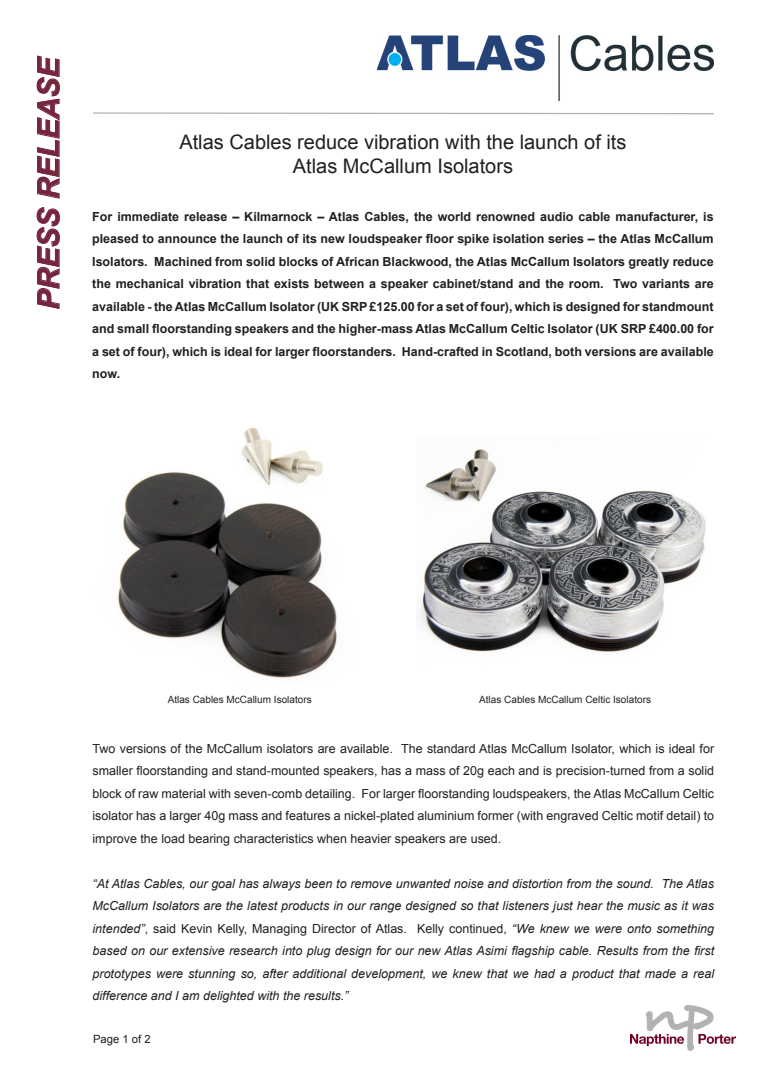
<style>
.page{position:relative;width:773px;height:1081px;background:#fff}
.page>*{position:absolute;margin:0;border:0;box-sizing:border-box;transform-origin:0 0}
.t1{font:italic 700 30px "Arial";letter-spacing:-.01em;color:#75263d}
.t2{font:20px "Arial";color:#231f20}
.t3{font:700 12.5px/22.5px "Arial";color:#231f20;text-align:justify}
.t4{font:italic 12.5px/22.5px "Arial";color:#231f20;text-align:justify}
.t5{font:12.5px/22.5px "Arial";color:#231f20;text-align:justify}
.t6{font:11.25px "Arial";color:#231f20}
.t7{font:10px "Arial";color:#231f20}
.s1{font-style:normal}
</style>
<div class="page">
<img style="left:630px;top:1005px;width:105px;height:45px">
<svg style="left:37px;top:207px;width:23px;height:102px"></svg>
<svg style="left:37px;top:55px;width:23px;height:144px"></svg>
<svg style="left:93px;top:112px;width:621px;height:3px"></svg>
<img style="left:377px;top:36px;width:336px;height:64px">
<img style="left:117px;top:427px;width:220px;height:251px">
<img style="left:420px;top:449px;width:286px;height:203px">
<p class="t1" style="left:29px;top:309px;width:255px;rotate:-90deg">PRESS RELEASE</p>
<p class="t2" style="left:179px;top:129px;width:448px">Atlas Cables reduce vibration with the launch of its</p>
<p class="t2" style="left:293px;top:153px;width:222px">Atlas McCallum Isolators</p>
<p class="t3" style="left:92px;top:205px;width:623px">For immediate release – Kilmarnock – Atlas Cables, the world renowned audio cable manufacturer, is pleased to announce the launch of its new loudspeaker floor spike isolation series – the Atlas McCallum Isolators. Machined from solid blocks of African Blackwood, the Atlas McCallum Isolators greatly reduce the mechanical vibration that exists between a speaker cabinet/stand and the room. Two variants are available - the Atlas McCallum Isolator (UK SRP £125.00 for a set of four), which is designed for standmount and small floorstanding speakers and the higher-mass Atlas McCallum Celtic Isolator (UK SRP £400.00 for a set of four), which is ideal for larger floorstanders. Hand-crafted in Scotland, both versions are available now.</p>
<p class="t7" style="left:168px;top:693px;width:145px">Atlas Cables McCallum Isolators</p>
<p class="t7" style="left:479px;top:693px;width:173px">Atlas Cables McCallum Celtic Isolators</p>
<p class="t5" style="left:92px;top:737px;width:623px">Two versions of the McCallum isolators are available. The standard Atlas McCallum Isolator, which is ideal for smaller floorstanding and stand-mounted speakers, has a mass of 20g each and is precision-turned from a solid block of raw material with seven-comb detailing. For larger floorstanding loudspeakers, the Atlas McCallum Celtic isolator has a larger 40g mass and features a nickel-plated aluminium former (with engraved Celtic motif detail) to improve the load bearing characteristics when heavier speakers are used.</p>
<p class="t4" style="left:92px;top:872px;width:623px">“At Atlas Cables, our goal has always been to remove unwanted noise and distortion from the sound. The Atlas McCallum Isolators are the latest products in our range designed so that listeners just hear the music as it was intended”<span class="s1">, said Kevin Kelly, Managing Director of Atlas. Kelly continued,</span> “We knew we were onto something based on our extensive research into plug design for our new Atlas Asimi flagship cable. Results from the first prototypes were stunning so, after additional development, we knew that we had a product that made a real difference and I am delighted with the results.”</p>
<p class="t6" style="left:93px;top:1031px;width:59px">Page 1 of 2</p>
</div>
